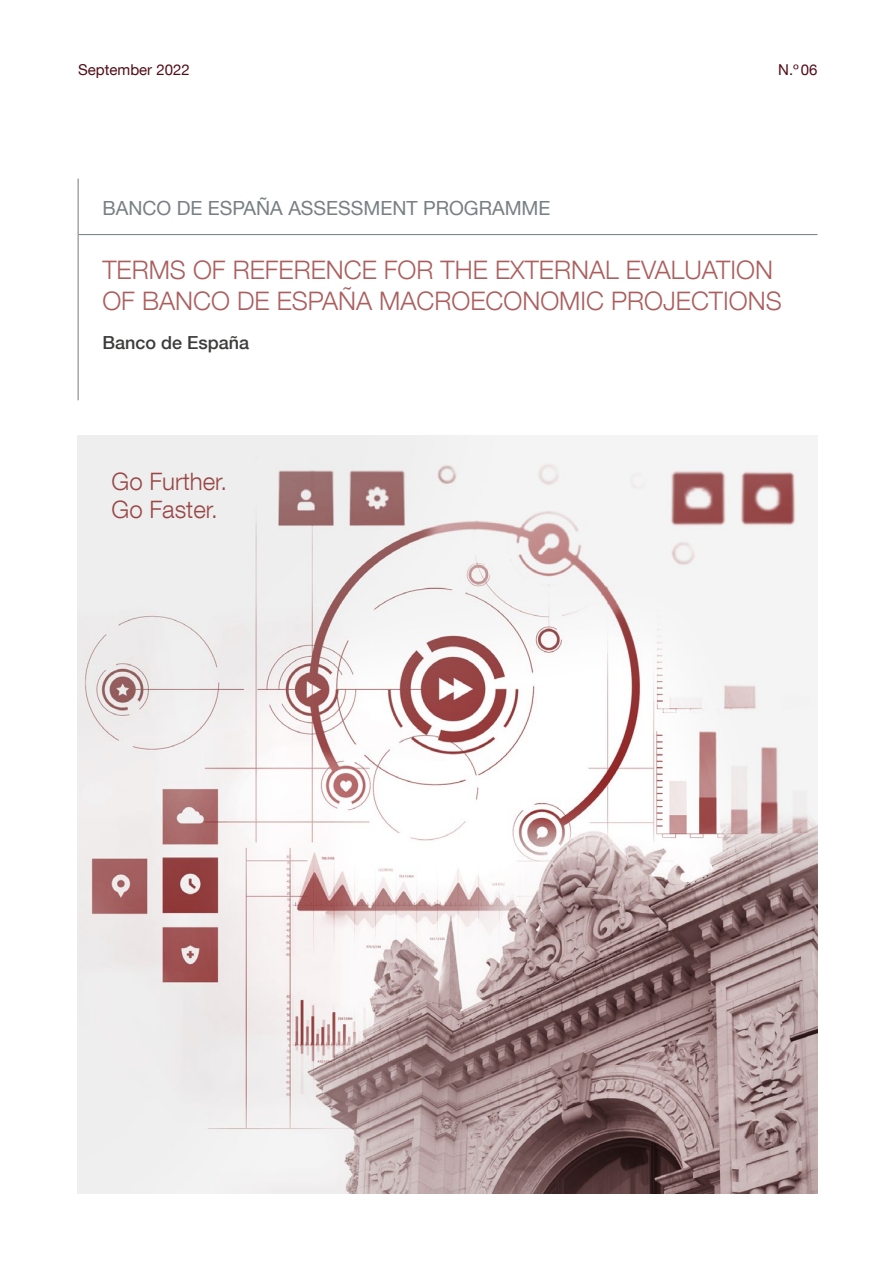
<style>
.page{position:relative;width:893px;height:1263px;background:#fff}
.page>*{position:absolute;margin:0;border:0;box-sizing:border-box;transform-origin:0 0}
.t1{font:300 25.5px/30.6px "Bd E Neue Helvetica";color:#ac5e5e}
.t2{font:300 24px/27.5px "Bd E Neue Helvetica";color:#994646}
.t3{font:19.5px "Bd E Neue Helvetica";color:#788083}
.t4{font:500 18px "Bd E Neue Helvetica";color:#3c3c3b}
.t5{font:15px "Bd E Neue Helvetica";color:#520c16}
</style>
<div class="page">
<img style="left:78px;top:436px;width:739px;height:757px">
<hr style="left:78px;top:179px;width:1px;height:221px;background:#788083">
<hr style="left:79px;top:234px;width:738px;height:1px;background:#788083">
<p class="t5" style="left:78px;top:61px;width:113px">September 2022</p>
<p class="t5" style="left:778px;top:61px;width:41px">N.º06</p>
<p class="t3" style="left:102px;top:196px;width:450px">BANCO DE ESPAÑA ASSESSMENT PROGRAMME</p>
<p class="t1" style="left:102px;top:254px;width:681px">TERMS OF REFERENCE FOR THE EXTERNAL EVALUATION<br>OF BANCO DE ESPAÑA MACROECONOMIC PROJECTIONS</p>
<p class="t4" style="left:102px;top:331px;width:148px">Banco de España</p>
<p class="t2" style="left:112px;top:467px;width:117px">Go Further.<br>Go Faster.</p>
</div>
